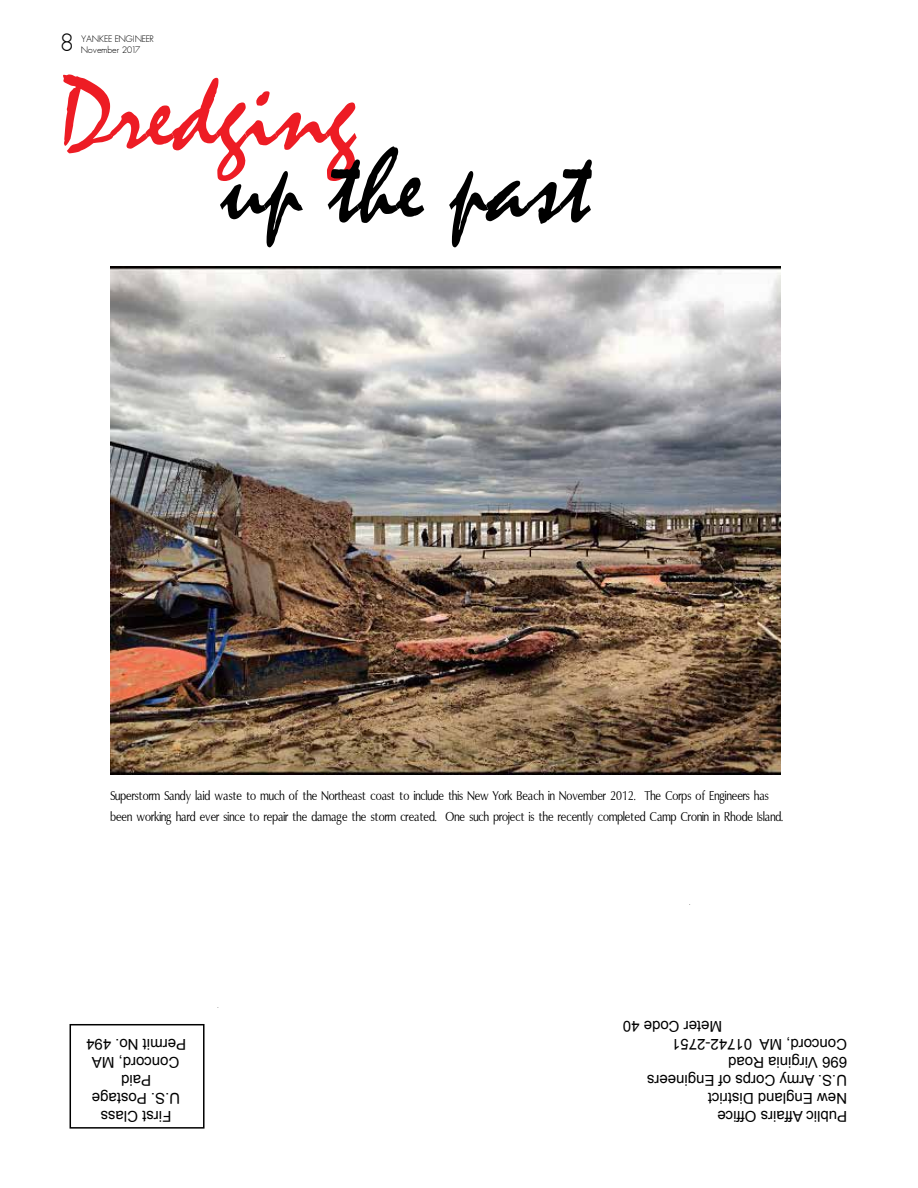
<style>
.page{position:relative;width:918px;height:1188px;background:#fff}
.page>*{position:absolute;margin:0;border:0;box-sizing:border-box;transform-origin:0 0}
.t1{font:108px "Mistral";color:#000}
.t2{font:108px "Mistral";color:#ed1c24}
.t3{font:300 24px "Futura";color:#000}
.t4{font:15px/21px "Oxford Th";color:#000}
.t5{font:15px/18px "Arial";color:#000;text-align:center}
.t6{font:300 9px/10.8px "Futura";color:#000}
</style>
<div class="page">
<div style="left:70px;top:1024px;width:135px;height:105px;border:2px solid #000"></div>
<img style="left:110px;top:267px;width:671px;height:508px">
<h2 class="t3" style="left:61px;top:27px;width:14px">8</h2>
<p class="t6" style="left:81px;top:33px;width:74px">YANKEE ENGINEER<br>November 2017</p>
<h1 class="t2" style="left:60px;top:49px;width:298px">Dredging</h1>
<h1 class="t1" style="left:222px;top:121px;width:370px">up the past</h1>
<p class="t4" style="left:110px;top:786px;width:674px">Superstorm Sandy laid waste to much of the Northeast coast to include this New York Beach in November 2012. The Corps of Engineers has been working hard ever since to repair the damage the storm created. One such project is the recently completed Camp Cronin in Rhode Island.</p>
<p class="t5" style="left:186px;top:1125px;width:102px;rotate:-180deg">First Class<br>U.S. Postage<br>Paid<br>Concord, MA<br>Permit No. 494</p>
<p class="t5" style="left:722px;top:1035px;width:101px;rotate:-180deg">Meter Code 40</p>
<p class="t5" style="left:847px;top:1053px;width:177px;rotate:-180deg">Concord, MA 01742-2751</p>
<p class="t5" style="left:847px;top:1071px;width:120px;rotate:-180deg">696 Virginia Road</p>
<p class="t5" style="left:847px;top:1089px;width:202px;rotate:-180deg">U.S. Army Corps of Engineers</p>
<p class="t5" style="left:847px;top:1107px;width:141px;rotate:-180deg">New England District</p>
<p class="t5" style="left:847px;top:1125px;width:131px;rotate:-180deg">Public Affairs Office</p>
</div>
